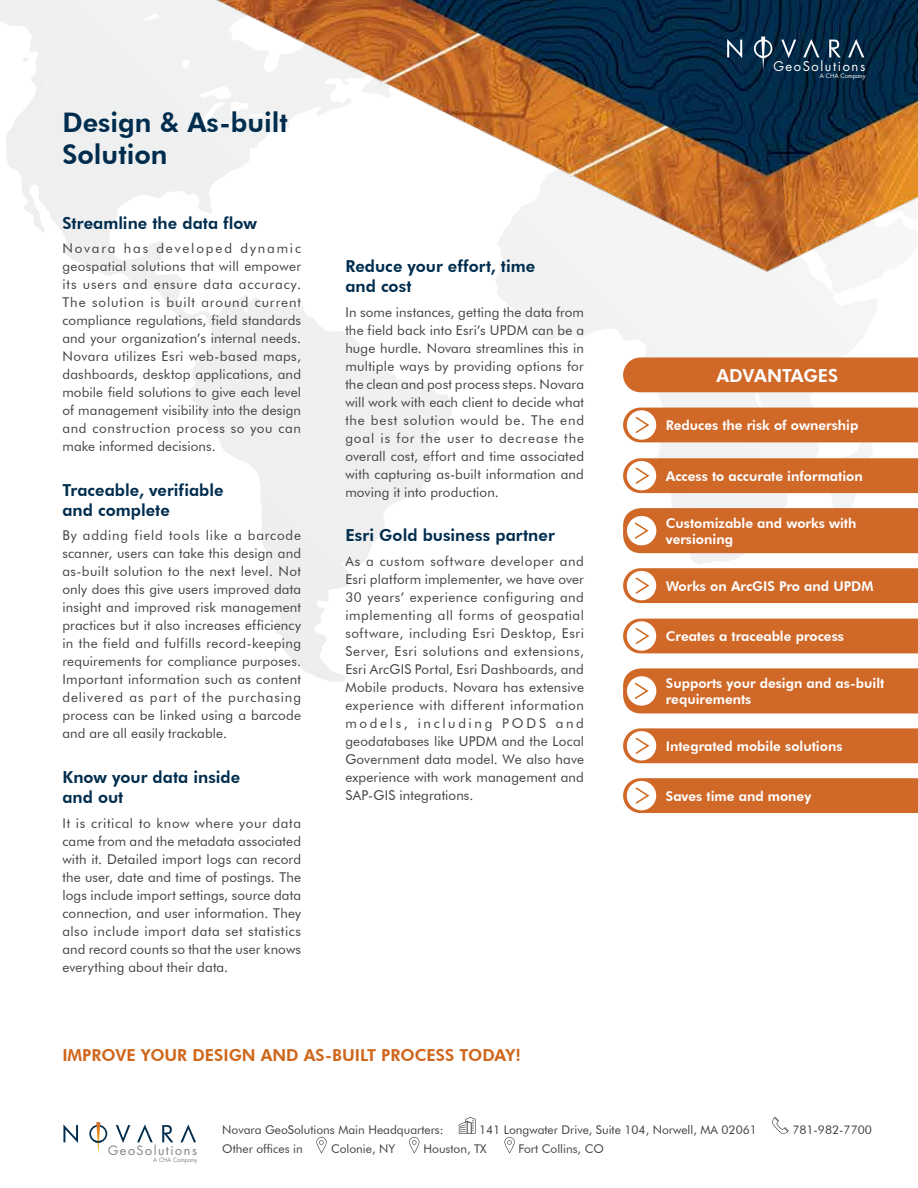
<style>
.page{position:relative;width:918px;height:1188px;background:#fff}
.page>*{position:absolute;margin:0;border:0;box-sizing:border-box;transform-origin:0 0}
.t1{font:800 27px/32.4px "Futura BT";color:#002d4e}
.t2{font:800 18px "Futura BT";color:#fff}
.t3{font:800 16.5px/19.8px "Futura BT";letter-spacing:.005em;color:#002d4e}
.t4{font:800 16.5px "Futura BT";color:#cf661b}
.t5{font:13.5px/18px "Futura BT";letter-spacing:.01em;color:#414042;text-align:justify}
.t6{font:800 13.5px/16.2px "Futura BT";color:#fff}
.t7{font:13.05px "Futura";letter-spacing:.12em;color:#fff}
.t8{font:12.6px "Futura";letter-spacing:.12em;color:#808285}
.t9{font:12px "Futura BT";color:#414042}
.t10{font:6px "Futura";color:#fff}
.t11{font:5.7px "Futura";color:#808285}
</style>
<div class="page">
<img style="left:0;top:0;width:918px;height:1144px">
<svg style="left:727px;top:39px;width:15px;height:19px"></svg>
<svg style="left:781px;top:40px;width:15px;height:18px"></svg>
<svg style="left:829px;top:40px;width:12px;height:17px"></svg>
<svg style="left:803px;top:39px;width:16px;height:18px"></svg>
<svg style="left:848px;top:39px;width:16px;height:18px"></svg>
<svg style="left:754px;top:37px;width:18px;height:34px"></svg>
<svg style="left:63px;top:1124px;width:15px;height:19px"></svg>
<svg style="left:116px;top:1125px;width:14px;height:18px"></svg>
<svg style="left:162px;top:1125px;width:11px;height:17px"></svg>
<svg style="left:137px;top:1124px;width:16px;height:18px"></svg>
<svg style="left:180px;top:1124px;width:16px;height:18px"></svg>
<svg style="left:89px;top:1122px;width:18px;height:33px"></svg>
<svg style="left:459px;top:1117px;width:17px;height:17px"></svg>
<svg style="left:409px;top:1137px;width:10px;height:17px"></svg>
<svg style="left:504px;top:1137px;width:11px;height:17px"></svg>
<svg style="left:316px;top:1137px;width:11px;height:17px"></svg>
<svg style="left:772px;top:1117px;width:17px;height:17px"></svg>
<svg style="left:623px;top:668px;width:295px;height:45px;background:#d37236"></svg>
<svg style="left:623px;top:408px;width:295px;height:145px"></svg>
<div style="left:623px;top:357px;width:295px;height:35px;background:#d06828"></div>
<svg style="left:623px;top:568px;width:295px;height:35px;background:#d37338"></svg>
<svg style="left:623px;top:619px;width:295px;height:34px;background:#d37338"></svg>
<svg style="left:623px;top:728px;width:295px;height:35px;background:#d3743a"></svg>
<svg style="left:623px;top:778px;width:295px;height:35px;background:#d37338"></svg>
<h1 class="t1" style="left:62px;top:105px;width:227px">Design &amp; As-built<br>Solution</h1>
<p class="t3" style="left:62px;top:213px;width:196px">Streamline the data flow</p>
<p class="t5" style="left:62px;top:239px;width:240px">Novara has developed dynamic geospatial solutions that will empower its users and ensure data accuracy.<br>The solution is built around current compliance regulations, field standards and your organization’s internal needs.<br>Novara utilizes Esri web-based maps, dashboards, desktop applications, and mobile field solutions to give each level of management visibility into the design and construction process so you can make informed decisions.</p>
<p class="t3" style="left:62px;top:480px;width:163px">Traceable, verifiable and complete</p>
<p class="t5" style="left:62px;top:527px;width:240px">By adding field tools like a barcode scanner, users can take this design and as-built solution to the next level. Not only does this give users improved data insight and improved risk management practices but it also increases efficiency in the field and fulfills record-keeping requirements for compliance purposes.<br>Important information such as content delivered as part of the purchasing process can be linked using a barcode and are all easily trackable.</p>
<p class="t3" style="left:62px;top:767px;width:179px">Know your data inside and out</p>
<p class="t5" style="left:62px;top:814px;width:240px">It is critical to know where your data came from and the metadata associated with it. Detailed import logs can record the user, date and time of postings. The logs include import settings, source data connection, and user information. They also include import data set statistics and record counts so that the user knows everything about their data.</p>
<p class="t3" style="left:345px;top:256px;width:191px">Reduce your effort, time and cost</p>
<p class="t5" style="left:345px;top:303px;width:240px">In some instances, getting the data from the field back into Esri’s UPDM can be a huge hurdle. Novara streamlines this in multiple ways by providing options for the clean and post process steps. Novara will work with each client to decide what the best solution would be. The end goal is for the user to decrease the overall cost, effort and time associated with capturing as-built information and moving it into production.</p>
<p class="t3" style="left:345px;top:525px;width:211px">Esri Gold business partner</p>
<p class="t5" style="left:345px;top:552px;width:240px">As a custom software developer and Esri platform implementer, we have over 30 years’ experience configuring and implementing all forms of geospatial software, including Esri Desktop, Esri Server, Esri solutions and extensions, Esri ArcGIS Portal, Esri Dashboards, and Mobile products. Novara has extensive experience with different information models, including PODS and geodatabases like UPDM and the Local Government data model. We also have experience with work management and SAP-GIS integrations.</p>
<p class="t4" style="left:62px;top:1045px;width:460px">IMPROVE YOUR DESIGN AND AS-BUILT PROCESS TODAY!</p>
<p class="t7" style="left:773px;top:57px;width:93px">GeoSolutions</p>
<p class="t10" style="left:820px;top:71px;width:47px">A CHA Company</p>
<h2 class="t2" style="left:716px;top:364px;width:123px">ADVANTAGES</h2>
<p class="t6" style="left:666px;top:417px;width:194px">Reduces the risk of ownership</p>
<p class="t6" style="left:666px;top:468px;width:198px">Access to accurate information</p>
<p class="t6" style="left:666px;top:515px;width:192px">Customizable and works with versioning</p>
<p class="t6" style="left:666px;top:578px;width:209px">Works on ArcGIS Pro and UPDM</p>
<p class="t6" style="left:666px;top:628px;width:180px">Creates a traceable process</p>
<p class="t6" style="left:666px;top:675px;width:220px">Supports your design and as-built requirements</p>
<p class="t6" style="left:666px;top:738px;width:178px">Integrated mobile solutions</p>
<p class="t6" style="left:666px;top:788px;width:147px">Saves time and money</p>
<p class="t8" style="left:108px;top:1142px;width:90px">GeoSolutions</p>
<p class="t11" style="left:153px;top:1156px;width:46px">A CHA Company</p>
<p class="t9" style="left:222px;top:1122px;width:223px">Novara GeoSolutions Main Headquarters:</p>
<p class="t9" style="left:479px;top:1122px;width:279px">141 Longwater Drive, Suite 104, Norwell, MA 02061</p>
<p class="t9" style="left:792px;top:1122px;width:81px">781-982-7700</p>
<p class="t9" style="left:222px;top:1142px;width:82px">Other offices in</p>
<p class="t9" style="left:331px;top:1142px;width:66px">Colonie, NY</p>
<p class="t9" style="left:424px;top:1142px;width:65px">Houston, TX</p>
<p class="t9" style="left:519px;top:1142px;width:87px">Fort Collins, CO</p>
</div>
